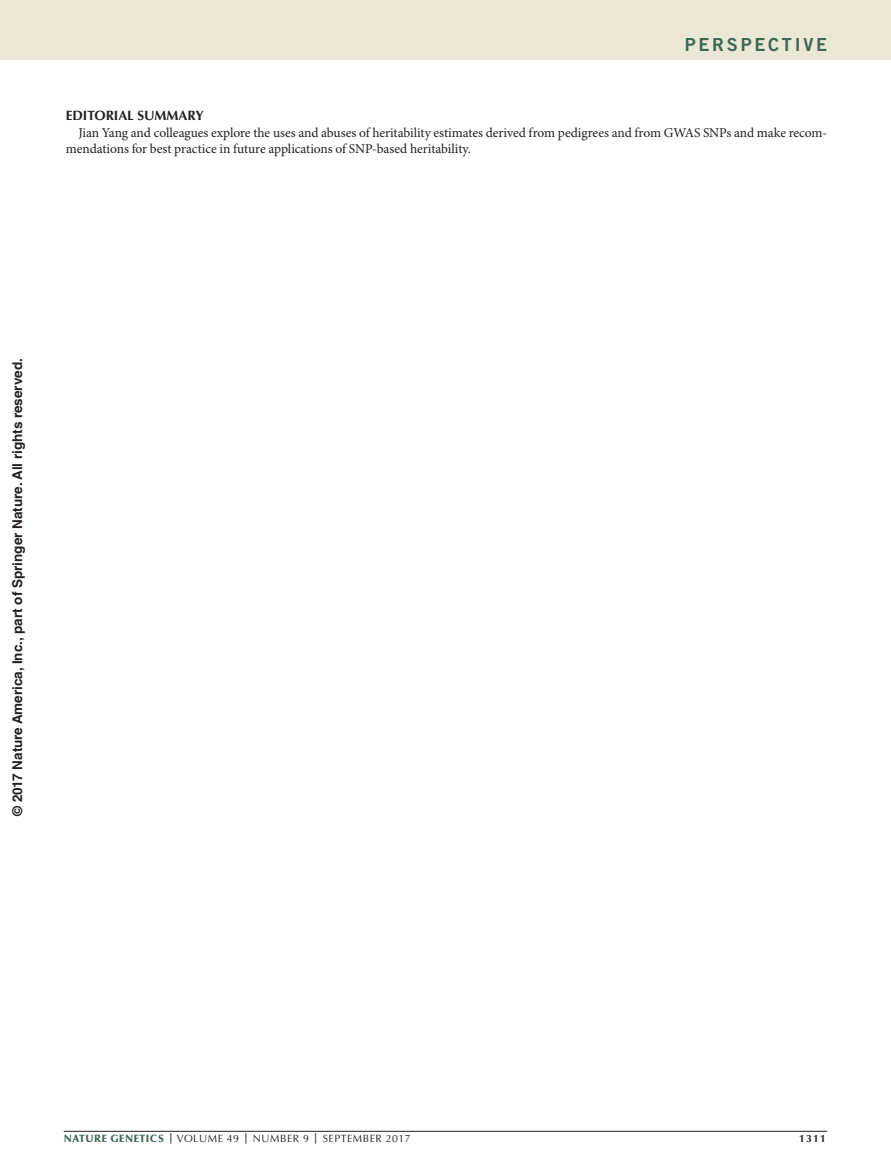
<style>
.page{position:relative;width:891px;height:1175px;background:#fff}
.page>*{position:absolute;margin:0;border:0;box-sizing:border-box;transform-origin:0 0}
.t1{font:18px "Trade Gothic LT Std Bd 2";letter-spacing:.15em;color:#3b684f}
.TEXT_body{font:13.5px/16.5px "Minion Pro";letter-spacing:-.005em;color:#231f20}
.t2{font:700 13.5px "Helvetica LT Std";color:#231f20}
.SUBHEAD{font:700 13.5px "Optima LT Std";letter-spacing:-.005em;color:#231f20}
.t3{font:10.5px "Optima LT Std";letter-spacing:.05em;color:#231f20}
.t4{font:700 10.5px "Optima LT Std";color:#231f20}
.s1{font-weight:900;color:#3b684f}
.s2{font-weight:700}
</style>
<div class="page">
<div style="left:0;top:0;width:891px;height:60px;background:#ebe7d7"></div>
<hr style="left:64px;top:1131px;width:763px;height:1px;background:#231f20">
<h1 class="t1" style="left:685px;top:34px;width:144px">PERSPECTIVE</h1>
<p class="SUBHEAD" style="left:66px;top:108px;width:139px">EDITORIAL SUMMARY</p>
<p class="TEXT_body" style="left:66px;top:125px;width:763px;text-indent:13px">Jian Yang and colleagues explore the uses and abuses of heritability estimates derived from pedigrees and from GWAS SNPs and make recom&shy;mendations for best practice in future applications of SNP-based heritability.</p>
<p class="t2" style="left:9px;top:816px;width:459px;rotate:-90deg">© 2017 Nature America, Inc., part of Springer Nature. All rights reserved.</p>
<p class="t3" style="left:64px;top:1132px;width:348px"><span class="s1">NATURE GENETICS</span> <span class="s2">|</span> VOLUME 49 <span class="s2">|</span> NUMBER 9 <span class="s2">|</span> SEPTEMBER 2017</p>
<p class="t4" style="left:799px;top:1132px;width:28px">1311</p>
</div>
